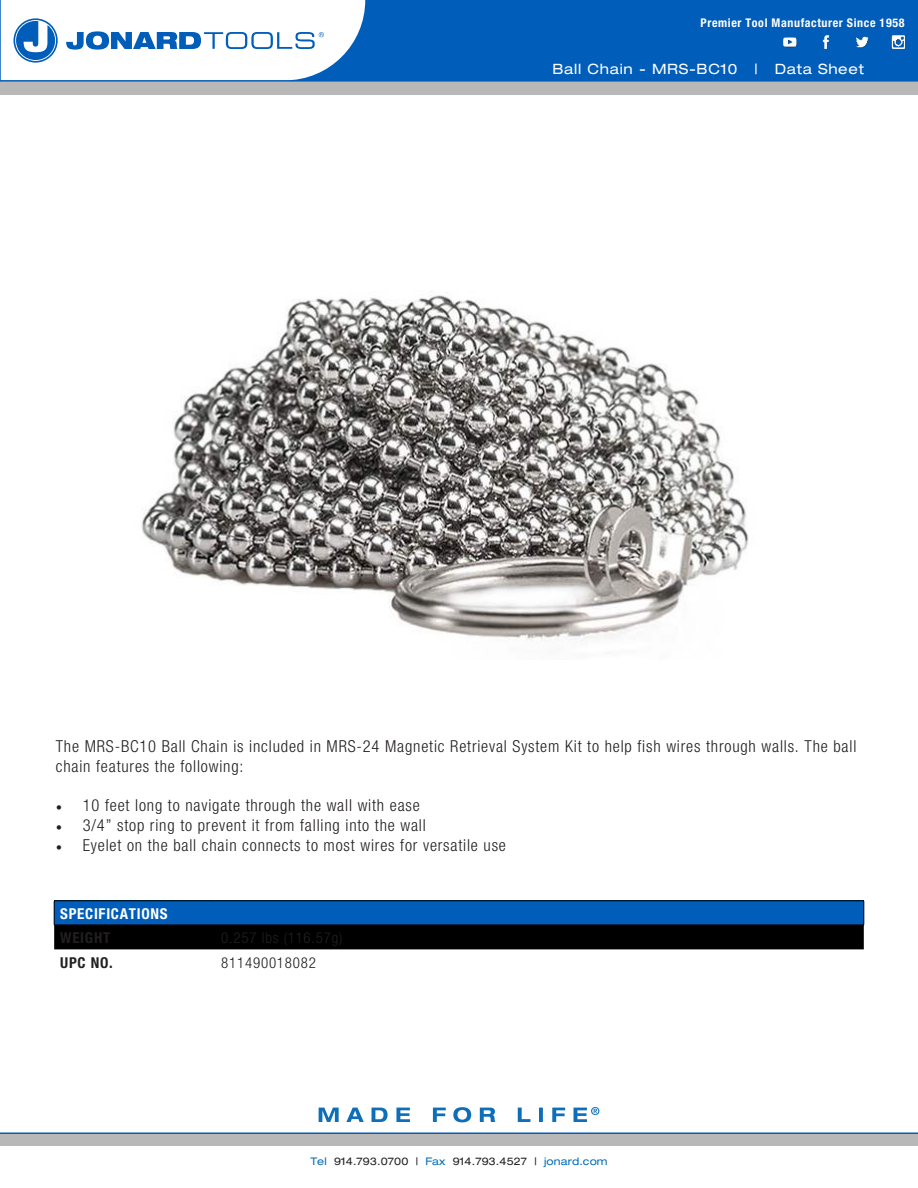
<style>
.page{position:relative;width:918px;height:1188px;background:#fff}
.page>*{position:absolute;margin:0;border:0;box-sizing:border-box;transform-origin:0 0}
.t1{font:300 condensed 16.5px/19.8px "Helvetica Neue";letter-spacing:.05em;color:#221f1f}
.t2{font:300 condensed 15px "Helvetica Neue";letter-spacing:.05em;color:#221f1f}
.t3{font:700 condensed 15px "Helvetica Neue";letter-spacing:.05em;color:#fff}
.t4{font:700 condensed 15px "Helvetica Neue";letter-spacing:.05em;color:#221f1f}
.t5{font:expanded 14.25px "Helvetica Neue";letter-spacing:.05em;color:#fff}
.t6{font:700 condensed 12px "Helvetica Neue";letter-spacing:.05em;color:#fff}
.t7{font:expanded 10.5px "Helvetica Neue";letter-spacing:.01em;color:#221f1f}
.s1{font-family:"Minion Pro";font-weight:400;font-stretch:normal}
.s2{color:#006db7}
</style>
<div class="page">
<div style="left:1px;top:0;width:917px;height:81px;background:#005db9"></div>
<div style="left:0;top:82px;width:918px;height:12px;background:#b8b8b8"></div>
<div style="left:0;top:1134px;width:918px;height:12px;background:#b8b8b8"></div>
<svg style="left:319px;top:1107px;width:280px;height:15px"></svg>
<hr style="left:0;top:1132px;width:918px;height:2px;background:#005db9">
<svg style="left:1px;top:0;width:364px;height:80px;background:#d9e7f4"></svg>
<hr style="left:0;top:80px;width:918px;height:2px;background:#005db9">
<img style="left:783px;top:35px;width:121px;height:14px">
<svg style="left:54px;top:901px;width:811px;height:48px;background:#002d5b"></svg>
<hr style="left:54px;top:925px;width:161px;height:1px;background:#000">
<hr style="left:215px;top:925px;width:649px;height:1px;background:#000">
<img style="left:141px;top:291px;width:608px;height:351px">
<p class="t6" style="left:701px;top:16px;width:205px">Premier Tool Manufacturer Since 1958</p>
<p class="t5" style="left:553px;top:63px;width:313px">Ball Chain - MRS-BC10 | Data Sheet</p>
<p class="t1" style="left:56px;top:738px;width:802px">The MRS-BC10 Ball Chain is included in MRS-24 Magnetic Retrieval System Kit to help fish wires through walls. The ball chain features the following:</p>
<p class="t1" style="left:56px;top:797px;width:366px"><span class="s1">•</span> 10 feet long to navigate through the wall with ease</p>
<p class="t1" style="left:56px;top:817px;width:372px"><span class="s1">•</span> 3/4” stop ring to prevent it from falling into the wall</p>
<p class="t1" style="left:56px;top:837px;width:452px"><span class="s1">•</span> Eyelet on the ball chain connects to most wires for versatile use</p>
<p class="t3" style="left:60px;top:905px;width:109px">SPECIFICATIONS</p>
<p class="t4" style="left:60px;top:929px;width:52px">WEIGHT</p>
<p class="t2" style="left:221px;top:933px;width:123px">0.257 lbs (116.57g)</p>
<p class="t4" style="left:60px;top:954px;width:54px">UPC NO.</p>
<p class="t2" style="left:221px;top:957px;width:96px">811490018082</p>
<p class="t7" style="left:310px;top:1158px;width:299px"><span class="s2">Tel</span> 914.793.0700 | <span class="s2">Fax</span> 914.793.4527 | <span class="s2">jonard.com</span></p>
</div>
